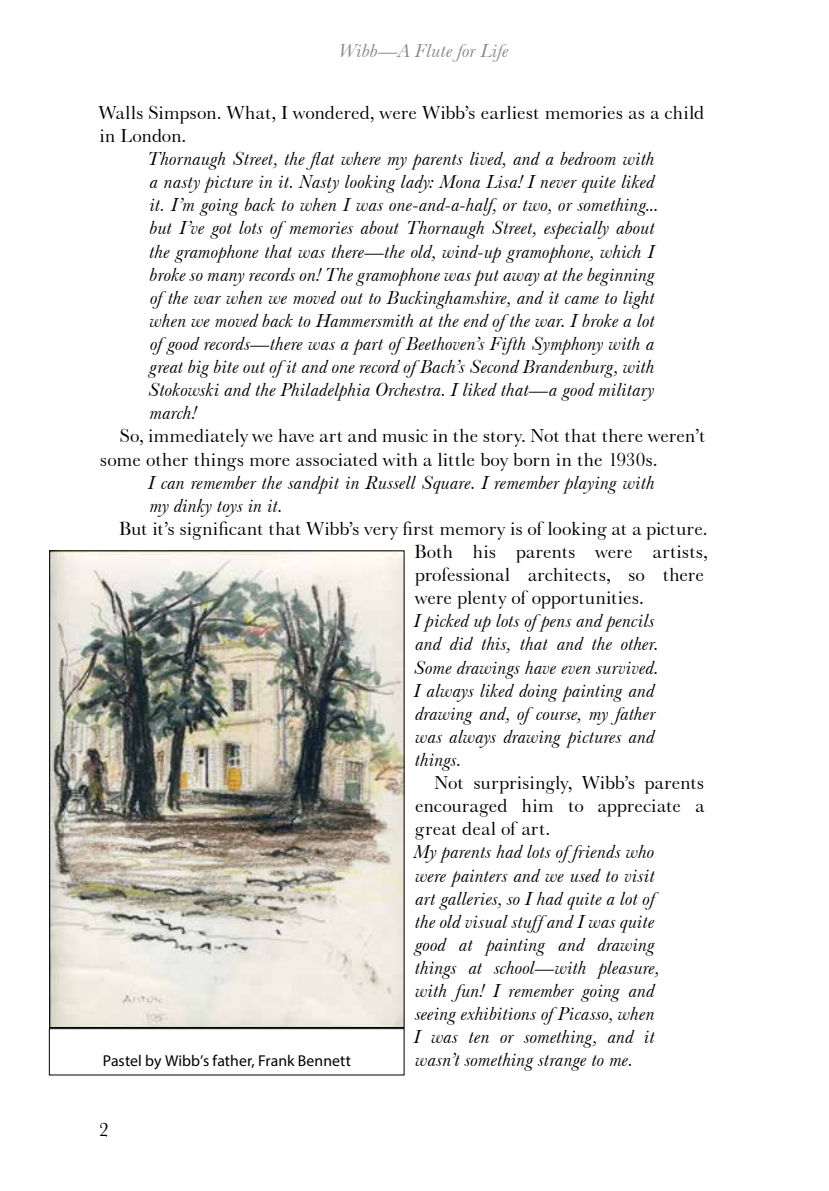
<style>
.page{position:relative;width:829px;height:1191px;background:#fff}
.page>*{position:absolute;margin:0;border:0;box-sizing:border-box;transform-origin:0 0}
.t1{font:italic 19.25px/23.1px "Baskerville No 2 BT";letter-spacing:-.01em;color:#000}
.t2{font:19.25px/23.1px "Baskerville No 2 BT";letter-spacing:-.015em;color:#000}
.t3{font:italic 19.25px "Baskerville No 2 BT";letter-spacing:-.01em;color:#878787}
.t4{font:15.75px "Myriad Pro";letter-spacing:.005em;color:#000}
</style>
<div class="page">
<img style="left:51px;top:552px;width:351px;height:474px">
<div style="left:49px;top:1028px;width:355px;height:47px;border:1px solid #000"></div>
<p class="t3" style="left:339px;top:39px;width:171px">Wibb—A Flute for Life</p>
<p class="t2" style="left:98px;top:101px;width:607px">Walls Simpson. What, I wondered, were Wibb’s earliest memories as a child in London.</p>
<p class="t1" style="left:148px;top:147px;width:512px">Thornaugh Street, the flat where my parents lived, and a bedroom with a nasty picture in it. Nasty looking lady: Mona Lisa! I never quite liked it. I’m going back to when I was one-and-a-half, or two, or something... but I’ve got lots of memories about Thornaugh Street, especially about the gramophone that was there—the old, wind-up gramophone, which I broke so many records on! The gramophone was put away at the beginning of the war when we moved out to Buckinghamshire, and it came to light when we moved back to Hammersmith at the end of the war. I broke a lot of good records—there was a part of Beethoven’s Fifth Symphony with a great big bite out of it and one record of Bach’s Second Brandenburg, with Stokowski and the Philadelphia Orchestra. I liked that—a good military march!</p>
<p class="t2" style="left:100px;top:424px;width:607px;text-indent:20px">So, immediately we have art and music in the story. Not that there weren’t some other things more associated with a little boy born in the 1930s.</p>
<p class="t1" style="left:149px;top:470px;width:508px">I can remember the sandpit in Russell Square. I remember playing with my dinky toys in it.</p>
<p class="t2" style="left:414px;top:516px;width:295px;text-indent:-295px">But it’s significant that Wibb’s very first memory is of looking at a picture.<br>Both his parents were artists, professional architects, so there were plenty of opportunities.</p>
<p class="t1" style="left:414px;top:609px;width:246px">I picked up lots of pens and pencils and did this, that and the other.<br>Some drawings have even survived.<br>I always liked doing painting and drawing and, of course, my father was always drawing pictures and things.</p>
<p class="t2" style="left:415px;top:770px;width:291px;text-align:justify;text-indent:19px">Not surprisingly, Wibb’s parents encouraged him to appreciate a great deal of art.</p>
<p class="t1" style="left:414px;top:840px;width:248px">My parents had lots of friends who were painters and we used to visit art galleries, so I had quite a lot of the old visual stuff and I was quite good at painting and drawing things at school—with pleasure, with fun! I remember going and seeing exhibitions of Picasso, when<br>I was ten or something, and it</p>
<p class="t4" style="left:103px;top:1051px;width:250px">Pastel by Wibb’s father, Frank Bennett</p>
<p class="t1" style="left:416px;top:1048px;width:219px">wasn’t something strange to me.</p>
<p class="t2" style="left:99px;top:1117px;width:11px">2</p>
</div>
